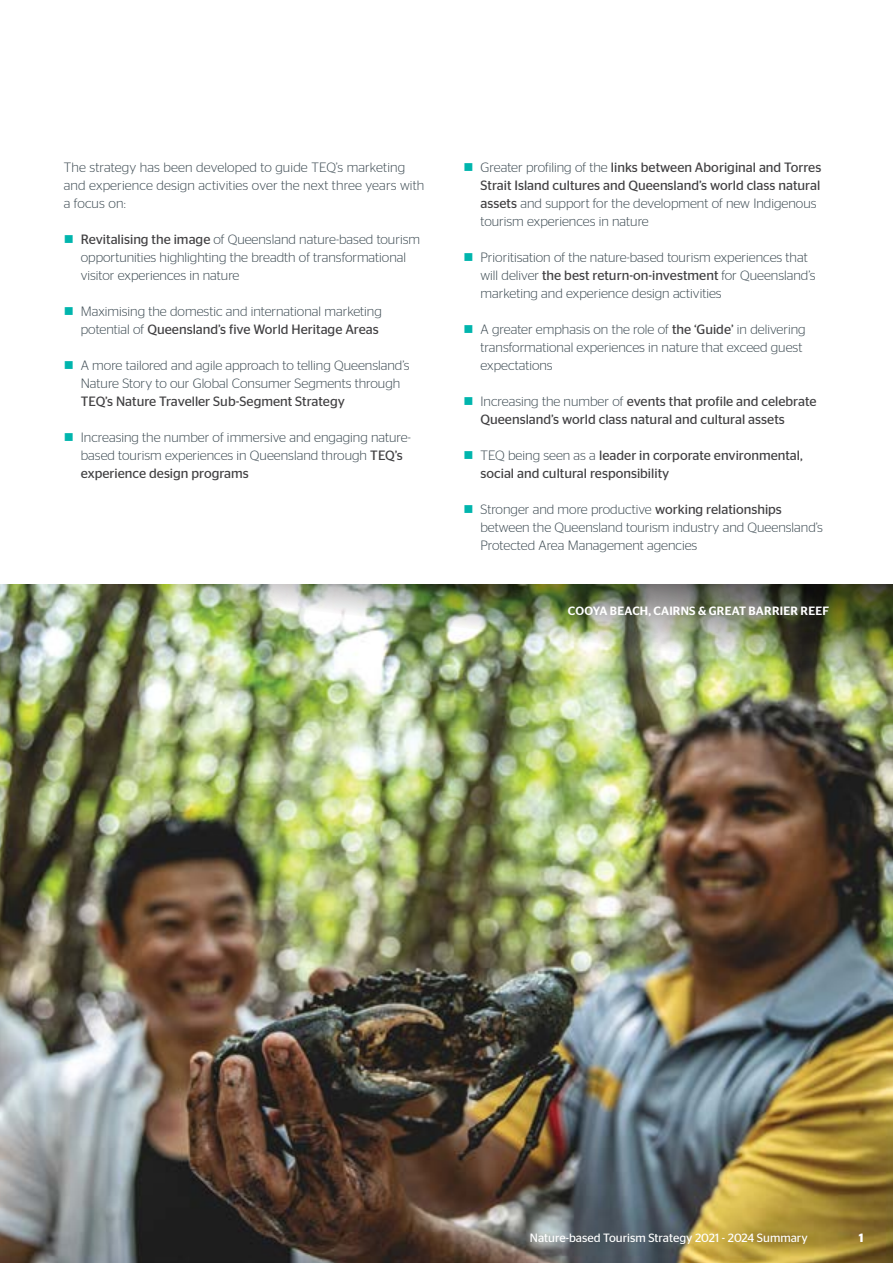
<style>
.page{position:relative;width:893px;height:1263px;background:#fff}
.page>*{position:absolute;margin:0;border:0;box-sizing:border-box;transform-origin:0 0}
.t1{font:300 13.5px/18px "Stag Sans";color:#39474f}
.t2{font:13.5px/18px "Stag Sans";color:#414042}
.t3{font:12px "Stag Sans";color:#fff}
.t4{font:500 12px "Stag Sans";letter-spacing:.02em;color:#fff}
.t5{font:600 12px "Stag Sans";color:#fff}
.s1{color:#00b5ad}
.s2{font-weight:400;color:#414042}
.s3{font-weight:300;color:#39474f}
</style>
<div class="page">
<img style="left:0;top:584px;width:893px;height:679px">
<img style="left:64px;top:584px;width:829px;height:110px">
<p class="t1" style="left:64px;top:158px;width:362px">The strategy has been developed to guide TEQ’s marketing and experience design activities over the next three years with a focus on:</p>
<p class="t1" style="left:81px;top:230px;width:341px;text-indent:-17px"><span class="s1">■</span> <span class="s2">Revitalising the image</span> of Queensland nature-based tourism opportunities highlighting the breadth of transformational visitor experiences in nature</p>
<p class="t1" style="left:64px;top:302px;width:320px;text-align:right"><span class="s1">■</span> Maximising the domestic and international marketing potential of <span class="s2">Queensland’s five World Heritage Areas</span></p>
<p class="t1" style="left:64px;top:356px;width:347px;text-align:center"><span class="s1">■</span> A more tailored and agile approach to telling Queensland’s<br>Nature Story to our Global Consumer Segments through</p>
<p class="t2" style="left:81px;top:392px;width:266px">TEQ’s Nature Traveller Sub-Segment Strategy</p>
<p class="t1" style="left:81px;top:428px;width:332px;text-indent:-17px"><span class="s1">■</span> Increasing the number of immersive and engaging nature&shy;based tourism experiences in Queensland through <span class="s2">TEQ’s experience design programs</span></p>
<p class="t1" style="left:480px;top:158px;width:342px;text-indent:-17px"><span class="s1">■</span> Greater profiling of the <span class="s2">links between Aboriginal and Torres Strait Island cultures and Queensland’s world class natural assets</span> and support for the development of new Indigenous tourism experiences in nature</p>
<p class="t1" style="left:480px;top:248px;width:337px;text-indent:-17px"><span class="s1">■</span> Prioritisation of the nature-based tourism experiences that will deliver <span class="s2">the best return-on-investment</span> for Queensland’s marketing and experience design activities</p>
<p class="t1" style="left:480px;top:320px;width:327px;text-indent:-17px"><span class="s1">■</span> A greater emphasis on the role of <span class="s2">the ‘Guide’</span> in delivering transformational experiences in nature that exceed guest expectations</p>
<p class="t2" style="left:480px;top:392px;width:337px;text-indent:-17px"><span class="s1">■</span> <span class="s3">Increasing the number of</span> events that profile and celebrate<br>Queensland’s world class natural and cultural assets</p>
<p class="t2" style="left:480px;top:446px;width:324px;text-indent:-17px"><span class="s1">■</span> <span class="s3">TEQ being seen as a</span> leader in corporate environmental, social and cultural responsibility</p>
<p class="t1" style="left:480px;top:500px;width:344px;text-indent:-17px"><span class="s1">■</span> Stronger and more productive <span class="s2">working relationships </span>between the Queensland tourism industry and Queensland’s<br>Protected Area Management agencies</p>
<p class="t4" style="left:568px;top:604px;width:263px">COOYA BEACH, CAIRNS &amp; GREAT BARRIER REEF</p>
<p class="t3" style="left:530px;top:1231px;width:279px">Nature-based Tourism Strategy 2021 - 2024 Summary</p>
<p class="t5" style="left:859px;top:1231px;width:6px">1</p>
</div>
